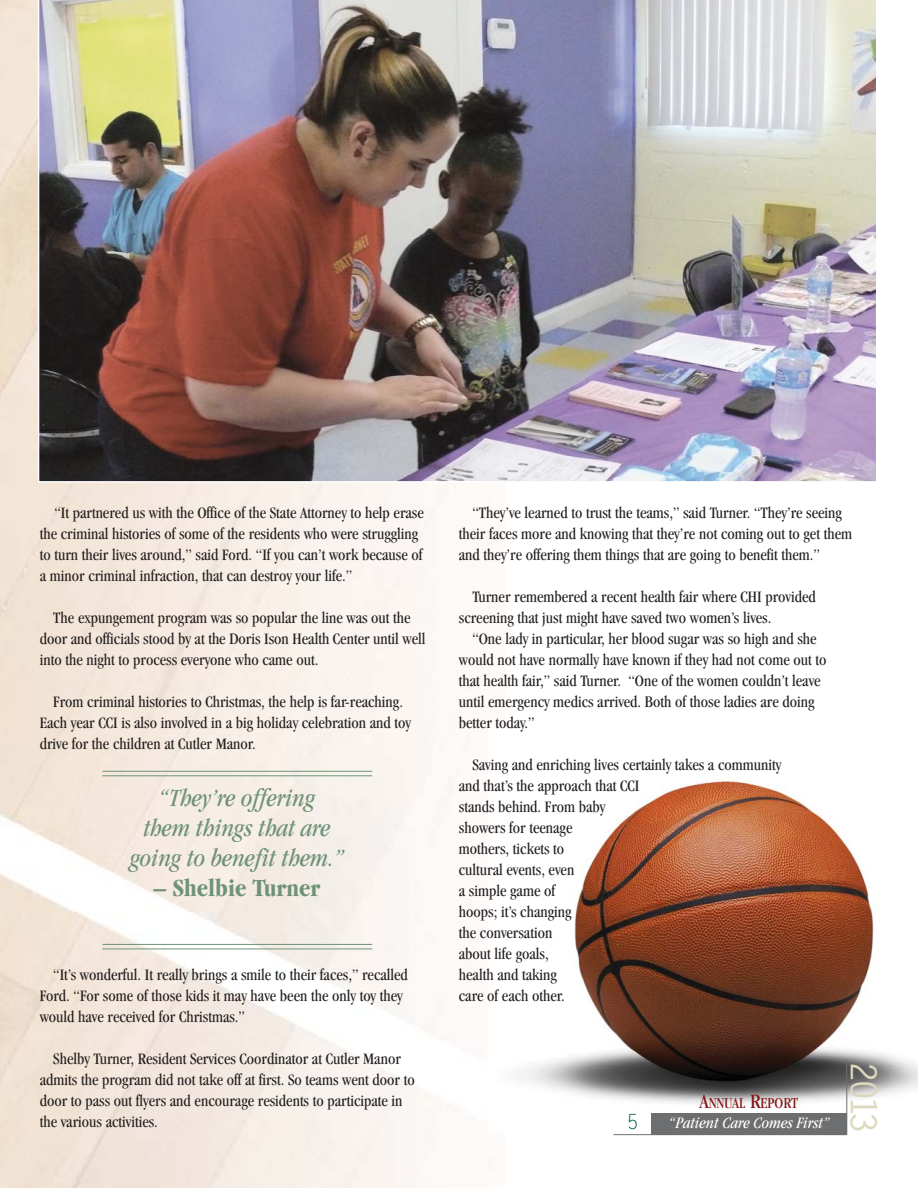
<style>
.page{position:relative;width:918px;height:1188px;background:#fff}
.page>*{position:absolute;margin:0;border:0;box-sizing:border-box;transform-origin:0 0}
.t1{font:700 36px "Letter Gothic";color:#dbd8be}
.t2{font:italic condensed 25.5px/30px "Garamond";color:#6f9277;text-align:center}
.t3{font:700 condensed 25.5px "Garamond";color:#6f9277}
.t4{font:21px "Letter Gothic";color:#006239}
.t5{font:condensed 16.5px/21px "Garamond";color:#231f20}
.t6{font:italic condensed 16.5px "Garamond";color:#fff}
.t7{font:condensed 15.75px "Garamond";color:#851618}
.s1{font-size:21px}
</style>
<div class="page">
<img style="left:500px;top:778px;width:417px;height:354px">
<hr style="left:613px;top:1134px;width:233px;height:1px;background:#6d6e70">
<hr style="left:846px;top:1060px;width:1px;height:75px;background:#6d6e70">
<div style="left:651px;top:1114px;width:195px;height:21px;background:#6d6e70"></div>
<img style="left:38px;top:0;width:838px;height:483px">
<hr style="left:102px;top:775px;width:270px;height:1px;background:#6f9277">
<hr style="left:102px;top:771px;width:270px;height:1px;background:#6f9277">
<hr style="left:102px;top:949px;width:270px;height:1px;background:#6f9277">
<hr style="left:102px;top:944px;width:270px;height:1px;background:#6f9277">
<p class="t5" style="left:40px;top:504px;width:385px;text-indent:15px">“It partnered us with the Office of the State Attorney to help erase the criminal histories of some of the residents who were struggling to turn their lives around,” said Ford. “If you can’t work because of a minor criminal infraction, that can destroy your life.”</p>
<p class="t5" style="left:40px;top:609px;width:387px;text-indent:14px">The expungement program was so popular the line was out the door and officials stood by at the Doris Ison Health Center until well into the night to process everyone who came out.</p>
<p class="t5" style="left:40px;top:693px;width:372px;text-indent:14px">From criminal histories to Christmas, the help is far-reaching.<br>Each year CCI is also involved in a big holiday celebration and toy drive for the children at Cutler Manor.</p>
<h2 class="t2" style="left:130px;top:784px;width:215px">“They’re offering<br>them things that are going to benefit them.”</h2>
<h2 class="t3" style="left:153px;top:878px;width:168px">– Shelbie Turner</h2>
<p class="t5" style="left:40px;top:966px;width:369px;text-indent:14px">“It’s wonderful. It really brings a smile to their faces,” recalled<br>Ford. “For some of those kids it may have been the only toy they would have received for Christmas.”</p>
<p class="t5" style="left:40px;top:1050px;width:376px;text-indent:14px">Shelby Turner, Resident Services Coordinator at Cutler Manor admits the program did not take off at first. So teams went door to door to pass out flyers and encourage residents to participate in the various activities.</p>
<p class="t5" style="left:458px;top:504px;width:394px;text-indent:14px">“They’ve learned to trust the teams,” said Turner. “They’re seeing their faces more and knowing that they’re not coming out to get them and they’re offering them things that are going to benefit them.”</p>
<p class="t5" style="left:458px;top:588px;width:358px;text-indent:14px">Turner remembered a recent health fair where CHI provided screening that just might have saved two women’s lives.</p>
<p class="t5" style="left:458px;top:630px;width:369px;text-indent:14px">“One lady in particular, her blood sugar was so high and she would not have normally have known if they had not come out to that health fair,” said Turner. “One of the women couldn’t leave until emergency medics arrived. Both of those ladies are doing better today.”</p>
<p class="t5" style="left:458px;top:755px;width:324px;text-indent:14px">Saving and enriching lives certainly takes a community and that’s the approach that CCI<br>stands behind. From baby<br>showers for teenage<br>mothers, tickets to<br>cultural events, even<br>a simple game of<br>hoops; it’s changing<br>the conversation<br>about life goals,<br>health and taking<br>care of each other.</p>
<p class="t4" style="left:626px;top:1114px;width:14px">5</p>
<p class="t7" style="left:699px;top:1097px;width:100px"><span class="s1">A</span>NNUAL <span class="s1">R</span>EPORT</p>
<p class="t6" style="left:669px;top:1117px;width:162px">“Patient Care Comes First”</p>
<h1 class="t1" style="left:877px;top:1061px;width:73px;rotate:90deg">2013</h1>
</div>
